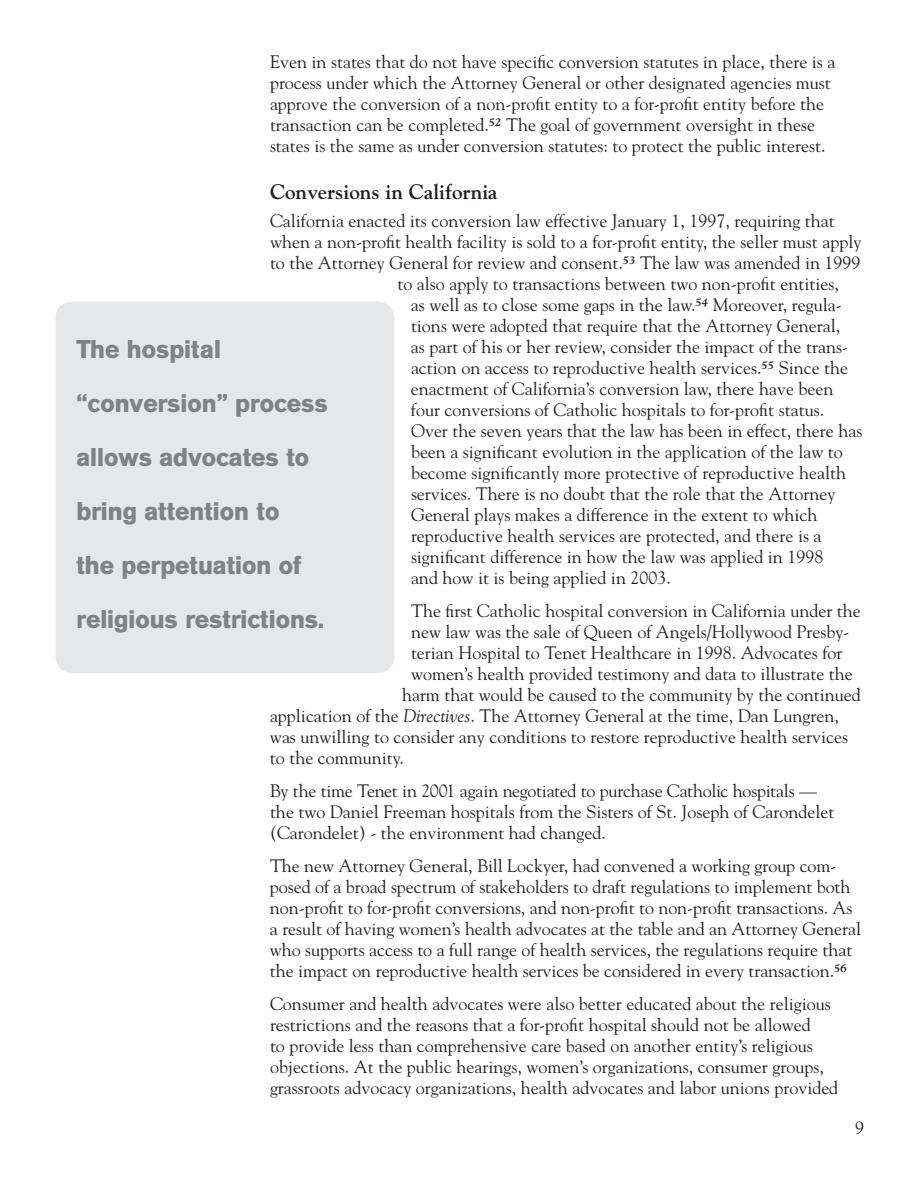
<style>
.page{position:relative;width:918px;height:1188px;background:#fff}
.page>*{position:absolute;margin:0;border:0;box-sizing:border-box;transform-origin:0 0}
.t1{font:700 25.5px/54px "AG Old Face";color:#808285}
.t2{font:700 21px "Goudy";color:#231f20}
.t3{font:18px/21px "Goudy";color:#231f20}
.s1{font-style:italic}
</style>
<div class="page">
<div style="left:55px;top:301px;width:340px;height:372px;background:#e6e7e9"></div>
<p class="t3" style="left:270px;top:51px;width:567px">Even in states that do not have specific conversion statutes in place, there is a process under which the Attorney General or other designated agencies must approve the conversion of a non-profit entity to a for-profit entity before the transaction can be completed.<sup>52</sup> The goal of government oversight in these states is the same as under conversion statutes: to protect the public interest.</p>
<p class="t2" style="left:270px;top:178px;width:229px">Conversions in California</p>
<p class="t3" style="left:270px;top:210px;width:566px">California enacted its conversion law effective January 1, 1997, requiring that</p>
<p class="t3" style="left:270px;top:231px;width:593px">when a non-profit health facility is sold to a for-profit entity, the seller must apply</p>
<p class="t3" style="left:270px;top:252px;width:592px">to the Attorney General for review and consent.<sup>53</sup> The law was amended in 1999</p>
<p class="t3" style="left:397px;top:273px;width:443px">to also apply to transactions between two non-profit entities,</p>
<p class="t3" style="left:411px;top:294px;width:432px">as well as to close some gaps in the law.<sup>54</sup> Moreover, regula-</p>
<p class="t3" style="left:411px;top:315px;width:431px">tions were adopted that require that the Attorney General,</p>
<p class="t3" style="left:411px;top:336px;width:439px">as part of his or her review, consider the impact of the trans-</p>
<p class="t3" style="left:411px;top:357px;width:439px">action on access to reproductive health services.<sup>55</sup> Since the</p>
<p class="t3" style="left:411px;top:378px;width:424px">enactment of California’s conversion law, there have been</p>
<p class="t3" style="left:411px;top:399px;width:415px">four conversions of Catholic hospitals to for-profit status.</p>
<p class="t3" style="left:411px;top:420px;width:453px">Over the seven years that the law has been in effect, there has</p>
<p class="t3" style="left:411px;top:441px;width:433px">been a significant evolution in the application of the law to</p>
<p class="t3" style="left:411px;top:462px;width:437px">become significantly more protective of reproductive health</p>
<p class="t3" style="left:411px;top:483px;width:426px">services. There is no doubt that the role that the Attorney</p>
<p class="t3" style="left:411px;top:504px;width:408px">General plays makes a difference in the extent to which</p>
<p class="t3" style="left:411px;top:525px;width:412px">reproductive health services are protected, and there is a</p>
<p class="t3" style="left:411px;top:546px;width:414px">significant difference in how the law was applied in 1998</p>
<p class="t3" style="left:411px;top:567px;width:262px">and how it is being applied in 2003.</p>
<p class="t3" style="left:411px;top:600px;width:451px">The first Catholic hospital conversion in California under the</p>
<p class="t3" style="left:411px;top:621px;width:440px">new law was the sale of Queen of Angels/Hollywood Presby-</p>
<p class="t3" style="left:411px;top:642px;width:433px">terian Hospital to Tenet Healthcare in 1998. Advocates for</p>
<p class="t3" style="left:411px;top:663px;width:443px">women’s health provided testimony and data to illustrate the</p>
<p class="t3" style="left:402px;top:684px;width:460px">harm that would be caused to the community by the continued</p>
<p class="t3" style="left:270px;top:705px;width:570px">application of the <span class="s1">Directives</span>. The Attorney General at the time, Dan Lungren,</p>
<p class="t3" style="left:270px;top:726px;width:580px">was unwilling to consider any conditions to restore reproductive health services</p>
<p class="t3" style="left:270px;top:747px;width:136px">to the community.</p>
<p class="t3" style="left:270px;top:780px;width:566px">By the time Tenet in 2001 again negotiated to purchase Catholic hospitals — the two Daniel Freeman hospitals from the Sisters of St. Joseph of Carondelet (Carondelet) - the environment had changed.</p>
<p class="t3" style="left:270px;top:855px;width:593px">The new Attorney General, Bill Lockyer, had convened a working group com&shy;posed of a broad spectrum of stakeholders to draft regulations to implement both non-profit to for-profit conversions, and non-profit to non-profit transactions. As a result of having women’s health advocates at the table and an Attorney General who supports access to a full range of health services, the regulations require that the impact on reproductive health services be considered in every transaction.<sup>56</sup></p>
<p class="t3" style="left:270px;top:993px;width:570px">Consumer and health advocates were also better educated about the religious restrictions and the reasons that a for-profit hospital should not be allowed<br>to provide less than comprehensive care based on another entity’s religious objections. At the public hearings, women’s organizations, consumer groups, grassroots advocacy organizations, health advocates and labor unions provided</p>
<h1 class="t1" style="left:76px;top:322px;width:253px">The hospital “conversion” process allows advocates to bring attention to<br>the perpetuation of religious restrictions.</h1>
<p class="t3" style="left:855px;top:1117px;width:10px">9</p>
</div>
